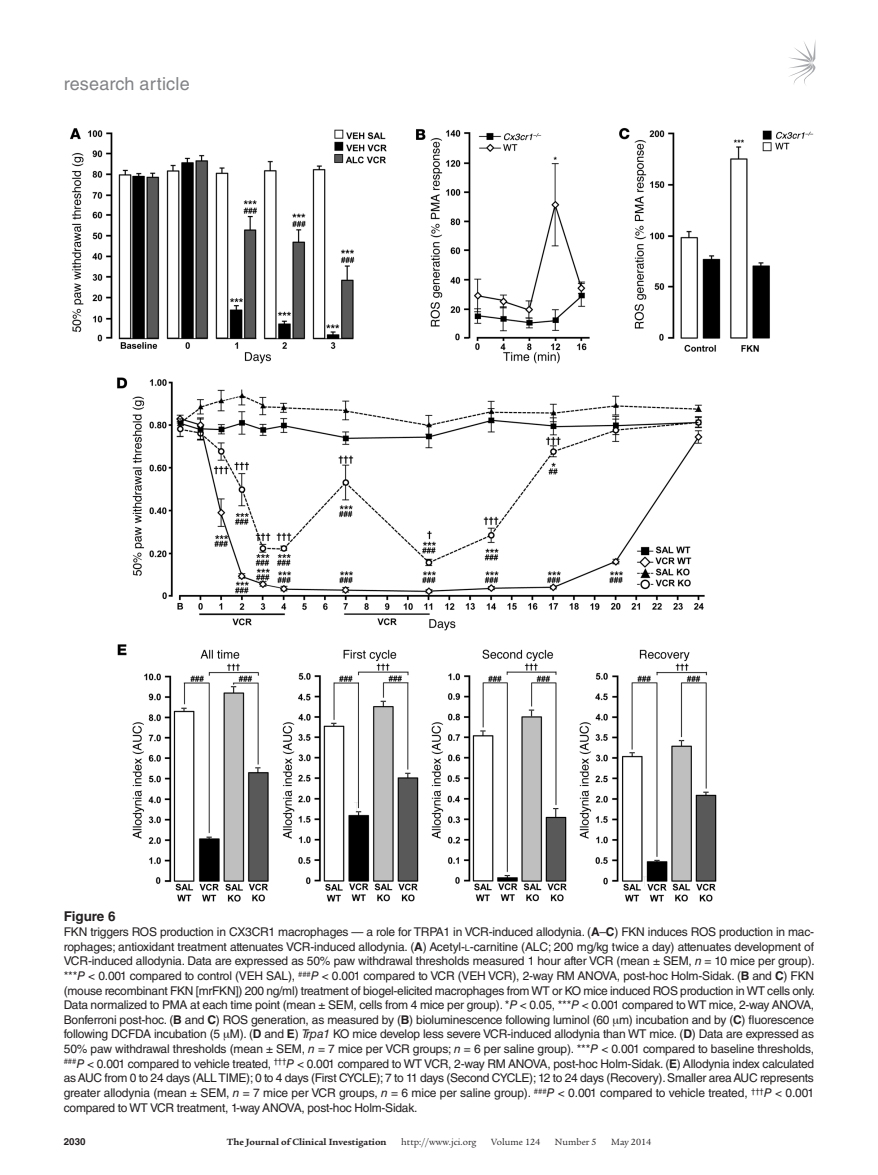
<style>
.page{position:relative;width:878px;height:1175px;background:#fff}
.page>*{position:absolute;margin:0;border:0;box-sizing:border-box;transform-origin:0 0}
.t1{font:18px "Helvetica LT Std";letter-spacing:.01em;color:#808285}
.t2{font:700 13.5px "Helvetica LT Std";color:#231f20}
.t3{font:12px/14.7px "Helvetica LT Std";letter-spacing:-.02em;color:#231f20;text-align:justify}
.t4{font:9.75px "Legacy Serif Std";color:#231f20}
.t5{font:700 9.75px "Legacy Serif Std";color:#231f20}
.t6{font:700 9.75px "Helvetica LT Std";color:#231f20}
.s1{font-weight:700}
.s2{font-size:9px}
.s3{font-style:italic}
</style>
<div class="page">
<svg style="left:789px;top:42px;width:26px;height:43px"></svg>
<img style="left:70px;top:127px;width:744px;height:775px">
<h1 class="t1" style="left:64px;top:73px;width:127px">research article</h1>
<p class="t2" style="left:64px;top:908px;width:53px">Figure 6</p>
<p class="t3" style="left:64px;top:924px;width:753px">FKN triggers ROS production in CX3CR1 macrophages — a role for TRPA1 in VCR-induced allodynia. (<span class="s1">A</span>–<span class="s1">C</span>) FKN induces ROS production in mac&shy;rophages; antioxidant treatment attenuates VCR-induced allodynia. (<span class="s1">A</span>) Acetyl-<span class="s2">l</span>-carnitine (ALC; 200 mg/kg twice a day) attenuates development of VCR-induced allodynia. Data are expressed as 50% paw withdrawal thresholds measured 1 hour after VCR (mean ± SEM, <span class="s3">n</span> = 10 mice per group). ***<span class="s3">P</span> &lt; 0.001 compared to control (VEH SAL), <sup>###</sup><span class="s3">P</span> &lt; 0.001 compared to VCR (VEH VCR), 2-way RM ANOVA, post-hoc Holm-Sidak. (<span class="s1">B</span> and <span class="s1">C</span>) FKN (mouse recombinant FKN [mrFKN]) 200 ng/ml) treatment of biogel-elicited macrophages from WT or KO mice induced ROS production in WT cells only.<br>Data normalized to PMA at each time point (mean ± SEM, cells from 4 mice per group). *<span class="s3">P</span> &lt; 0.05, ***<span class="s3">P</span> &lt; 0.001 compared to WT mice, 2-way ANOVA, Bonferroni post-hoc. (<span class="s1">B</span> and <span class="s1">C</span>) ROS generation, as measured by (<span class="s1">B</span>) bioluminescence following luminol (60 m) incubation and by (<span class="s1">C</span>) fluorescence following DCFDA incubation (5 M). (<span class="s1">D</span> and <span class="s1">E</span>) <span class="s3">Trpa1</span> KO mice develop less severe VCR-induced allodynia than WT mice. (<span class="s1">D</span>) Data are expressed as 50% paw withdrawal thresholds (mean ± SEM, <span class="s3">n</span> = 7 mice per VCR groups; <span class="s3">n</span> = 6 per saline group). ***<span class="s3">P</span> &lt; 0.001 compared to baseline thresholds, <sup>###</sup><span class="s3">P</span> &lt; 0.001 compared to vehicle treated, <sup>†††</sup><span class="s3">P</span> &lt; 0.001 compared to WT VCR, 2-way RM ANOVA, post-hoc Holm-Sidak. (<span class="s1">E</span>) Allodynia index calculated as AUC from 0 to 24 days (ALL TIME); 0 to 4 days (First CYCLE); 7 to 11 days (Second CYCLE); 12 to 24 days (Recovery). Smaller area AUC represents greater allodynia (mean ± SEM, <span class="s3">n</span> = 7 mice per VCR groups, <span class="s3">n</span> = 6 mice per saline group). <sup>###</sup><span class="s3">P</span> &lt; 0.001 compared to vehicle treated, <sup>†††</sup><span class="s3">P</span> &lt; 0.001 compared to WT VCR treatment, 1-way ANOVA, post-hoc Holm-Sidak.</p>
<p class="t6" style="left:64px;top:1135px;width:23px">2030</p>
<p class="t5" style="left:227px;top:1135px;width:161px">The Journal of Clinical Investigation</p>
<p class="t4" style="left:401px;top:1136px;width:77px">http://www.jci.org</p>
<p class="t4" style="left:491px;top:1136px;width:50px">Volume 124</p>
<p class="t4" style="left:555px;top:1136px;width:43px">Number 5</p>
<p class="t4" style="left:611px;top:1136px;width:41px">May 2014</p>
</div>
